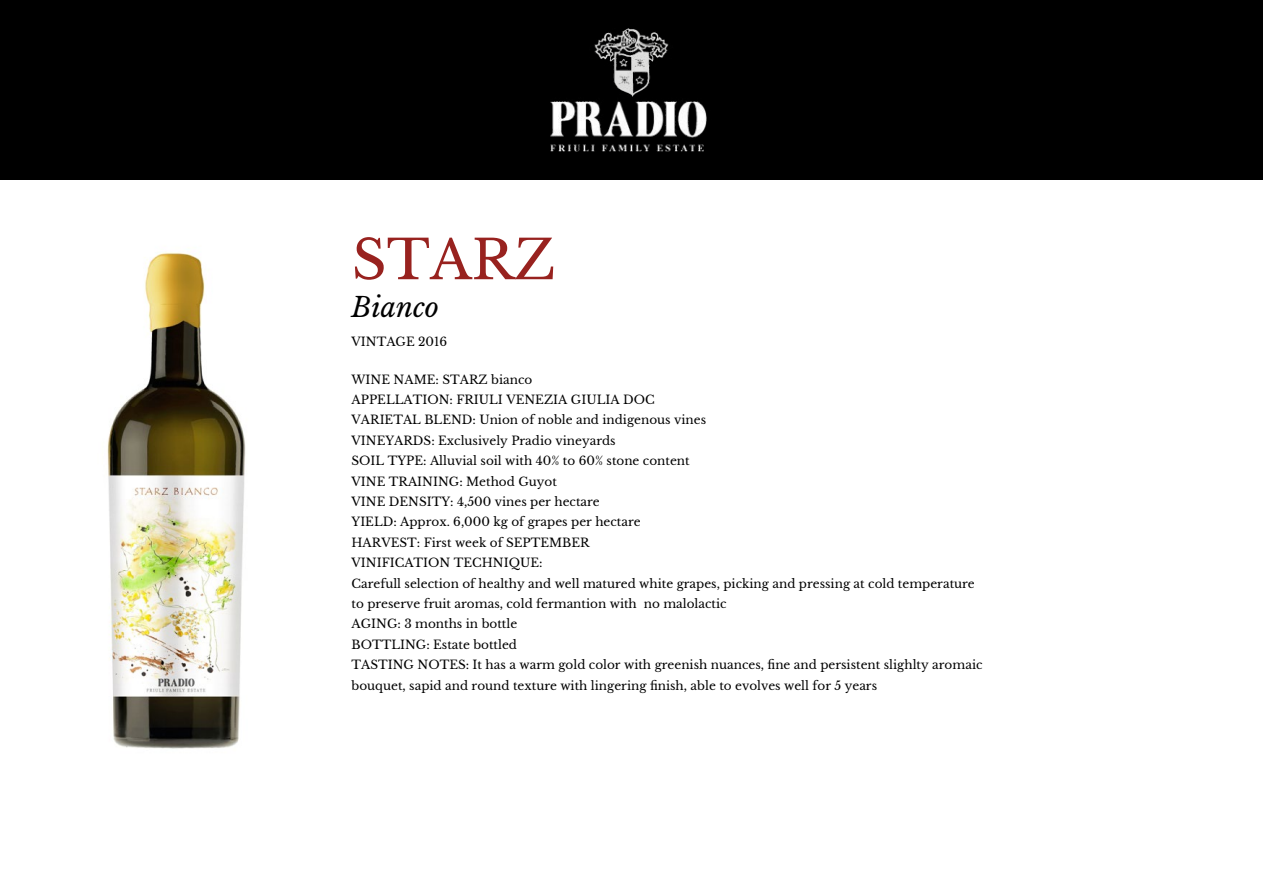
<style>
.page{position:relative;width:1263px;height:893px;background:#fff}
.page>*{position:absolute;margin:0;border:0;box-sizing:border-box;transform-origin:0 0}
.t1{font:54px "Libre Baskerville";color:#98221f}
.t2{font:italic 27px "Libre Baskerville";color:#000}
.t3{font:12px/20.4px "Libre Baskerville";color:#000}
</style>
<div class="page">
<img style="left:107px;top:252px;width:139px;height:497px">
<div style="left:0;top:0;width:1263px;height:179px;background:#000"></div>
<img style="left:550px;top:28px;width:157px;height:123px">
<h1 class="t1" style="left:352px;top:227px;width:206px">STARZ</h1>
<h2 class="t2" style="left:352px;top:291px;width:89px">Bianco</h2>
<p class="t3" style="left:352px;top:332px;width:97px">VINTAGE 2016</p>
<p class="t3" style="left:352px;top:369px;width:632px">WINE NAME: STARZ bianco<br>APPELLATION: FRIULI VENEZIA GIULIA DOC<br>VARIETAL BLEND: Union of noble and indigenous vines<br>VINEYARDS: Exclusively Pradio vineyards<br>SOIL TYPE: Alluvial soil with 40% to 60% stone content<br>VINE TRAINING: Method Guyot<br>VINE DENSITY: 4,500 vines per hectare<br>YIELD: Approx. 6,000 kg of grapes per hectare<br>HARVEST: First week of SEPTEMBER<br>VINIFICATION TECHNIQUE:<br>Carefull selection of healthy and well matured white grapes, picking and pressing at cold temperature to preserve fruit aromas, cold fermantion with no malolactic<br>AGING: 3 months in bottle<br>BOTTLING: Estate bottled<br>TASTING NOTES: It has a warm gold color with greenish nuances, fine and persistent slighlty aromaic bouquet, sapid and round texture with lingering finish, able to evolves well for 5 years</p>
</div>
